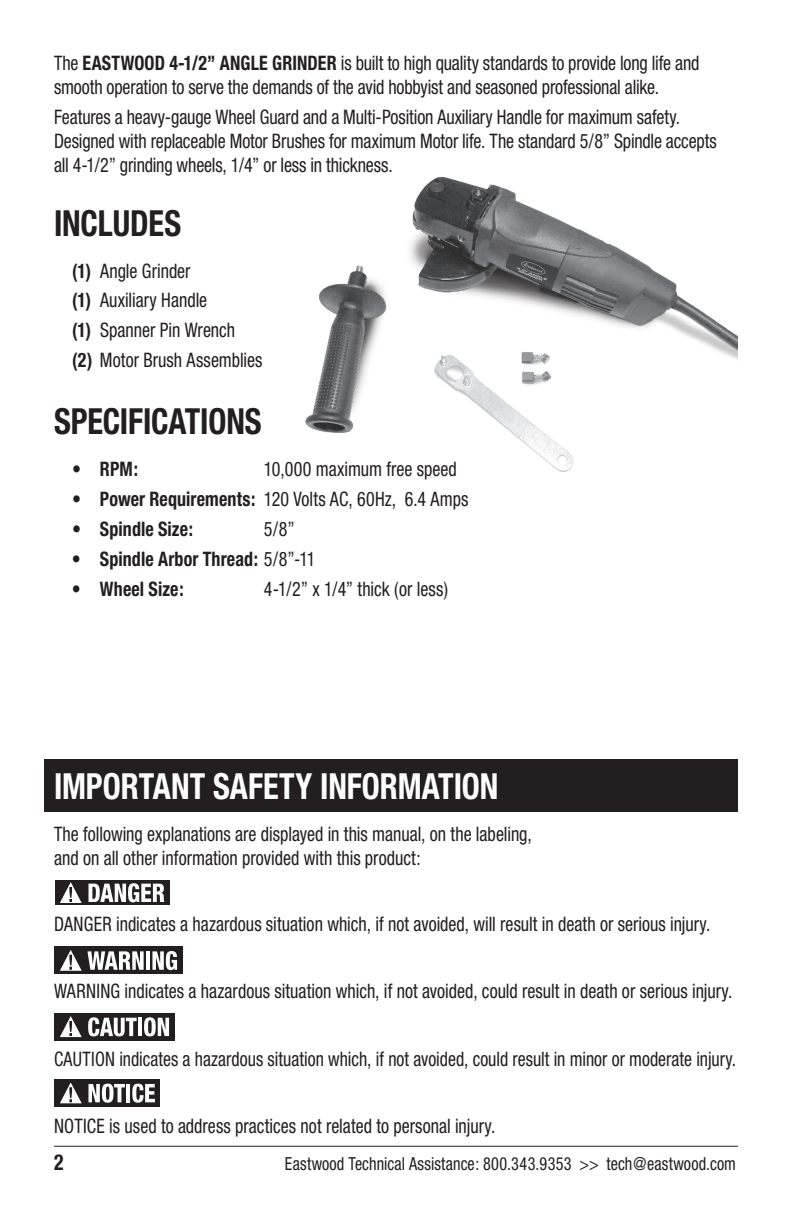
<style>
.page{position:relative;width:792px;height:1224px;background:#fff}
.page>*{position:absolute;margin:0;border:0;box-sizing:border-box;transform-origin:0 0}
.t1{font:700 condensed 36px "Helvetica Neue";color:#fff;scale:.9 1}
.t2{font:700 condensed 36px "Helvetica Neue";letter-spacing:-.005em;color:#231f20;scale:.9 1}
.t3{font:700 condensed 22px "Helvetica Neue";color:#231f20;scale:.9 1}
.t4{font:condensed 20px/24px "Helvetica Neue";color:#231f20;scale:.9 1}
.t5{font:condensed 20px "Helvetica Neue";color:#231f20;scale:.89 1}
.t6{font:700 condensed 20px "Helvetica Neue";letter-spacing:.005em;color:#231f20;scale:.9 1}
.t7{font:condensed 18px "Helvetica Neue";letter-spacing:.01em;color:#231f20;scale:.9 1}
.s1{font-weight:700}
.s2{font-weight:400}
</style>
<div class="page">
<img style="left:305px;top:176px;width:433px;height:296px">
<hr style="left:54px;top:1146px;width:684px;height:1px;background:#231f20">
<div style="left:45px;top:759px;width:693px;height:53px;background:#231f20"></div>
<div style="left:55px;top:881px;width:114px;height:24px;background:#231f20"></div>
<svg style="left:60px;top:882px;width:22px;height:21px"></svg>
<svg style="left:89px;top:883px;width:76px;height:19px"></svg>
<div style="left:54px;top:947px;width:129px;height:27px;background:#231f20"></div>
<svg style="left:60px;top:950px;width:84px;height:21px"></svg>
<hr style="left:146px;top:951px;width:4px;height:19px;background:#fff">
<svg style="left:152px;top:951px;width:25px;height:19px"></svg>
<div style="left:54px;top:1013px;width:121px;height:28px;background:#231f20"></div>
<svg style="left:60px;top:1016px;width:22px;height:21px"></svg>
<svg style="left:88px;top:1017px;width:49px;height:19px"></svg>
<hr style="left:138px;top:1018px;width:4px;height:18px;background:#fff">
<svg style="left:144px;top:1017px;width:25px;height:19px"></svg>
<div style="left:55px;top:1080px;width:105px;height:27px;background:#231f20"></div>
<svg style="left:60px;top:1082px;width:22px;height:21px"></svg>
<svg style="left:89px;top:1084px;width:36px;height:19px"></svg>
<hr style="left:126px;top:1084px;width:4px;height:18px;background:#fff">
<svg style="left:132px;top:1084px;width:23px;height:19px"></svg>
<p class="t4" style="left:54px;top:51px;width:719px">The <span class="s1">EASTWOOD 4-1/2” ANGLE GRINDER</span> is built to high quality standards to provide long life and smooth operation to serve the demands of the avid hobbyist and seasoned professional alike.</p>
<p class="t4" style="left:54px;top:104px;width:738px">Features a heavy-gauge Wheel Guard and a Multi-Position Auxiliary Handle for maximum safety.<br>Designed with replaceable Motor Brushes for maximum Motor life. The standard 5/8” Spindle accepts all 4-1/2” grinding wheels, 1/4” or less in thickness.</p>
<h1 class="t2" style="left:54px;top:201px;width:143px">INCLUDES</h1>
<p class="t4" style="left:72px;top:256px;width:213px;line-height:29.8px"><span class="s1">(1)</span> Angle Grinder<br><span class="s1">(1)</span> Auxiliary Handle<br><span class="s1">(1)</span> Spanner Pin Wrench<br><span class="s1">(2)</span> Motor Brush Assemblies</p>
<h1 class="t2" style="left:54px;top:400px;width:232px">SPECIFICATIONS</h1>
<p class="t6" style="left:72px;top:457px;width:75px"><span class="s2">•</span> RPM:</p>
<p class="t4" style="left:264px;top:457px;width:216px">10,000 maximum free speed</p>
<p class="t4" style="left:72px;top:487px;width:442px">• <span class="s1">Power Requirements:</span> 120 Volts AC, 60Hz, 6.4 Amps</p>
<p class="t6" style="left:72px;top:517px;width:136px"><span class="s2">•</span> Spindle Size:</p>
<p class="t4" style="left:264px;top:517px;width:36px">5/8”</p>
<p class="t6" style="left:72px;top:547px;width:272px"><span class="s2">•</span> Spindle Arbor Thread: <span class="s2">5/8”-11</span></p>
<p class="t6" style="left:72px;top:576px;width:126px"><span class="s2">•</span> Wheel Size:</p>
<p class="t4" style="left:264px;top:576px;width:206px">4-1/2” x 1/4” thick (or less)</p>
<h1 class="t1" style="left:54px;top:764px;width:495px">IMPORTANT SAFETY INFORMATION</h1>
<p class="t4" style="left:54px;top:822px;width:532px">The following explanations are displayed in this manual, on the labeling, and on all other information provided with this product:</p>
<p class="t4" style="left:54px;top:912px;width:731px">DANGER indicates a hazardous situation which, if not avoided, will result in death or serious injury.</p>
<p class="t4" style="left:54px;top:979px;width:755px">WARNING indicates a hazardous situation which, if not avoided, could result in death or serious injury.</p>
<p class="t5" style="left:54px;top:1047px;width:768px">CAUTION indicates a hazardous situation which, if not avoided, could result in minor or moderate injury.</p>
<p class="t4" style="left:54px;top:1114px;width:492px">NOTICE is used to address practices not related to personal injury.</p>
<p class="t3" style="left:54px;top:1149px;width:12px">2</p>
<p class="t7" style="left:285px;top:1153px;width:503px">Eastwood Technical Assistance: 800.343.9353 &gt;&gt; tech@eastwood.com</p>
</div>
